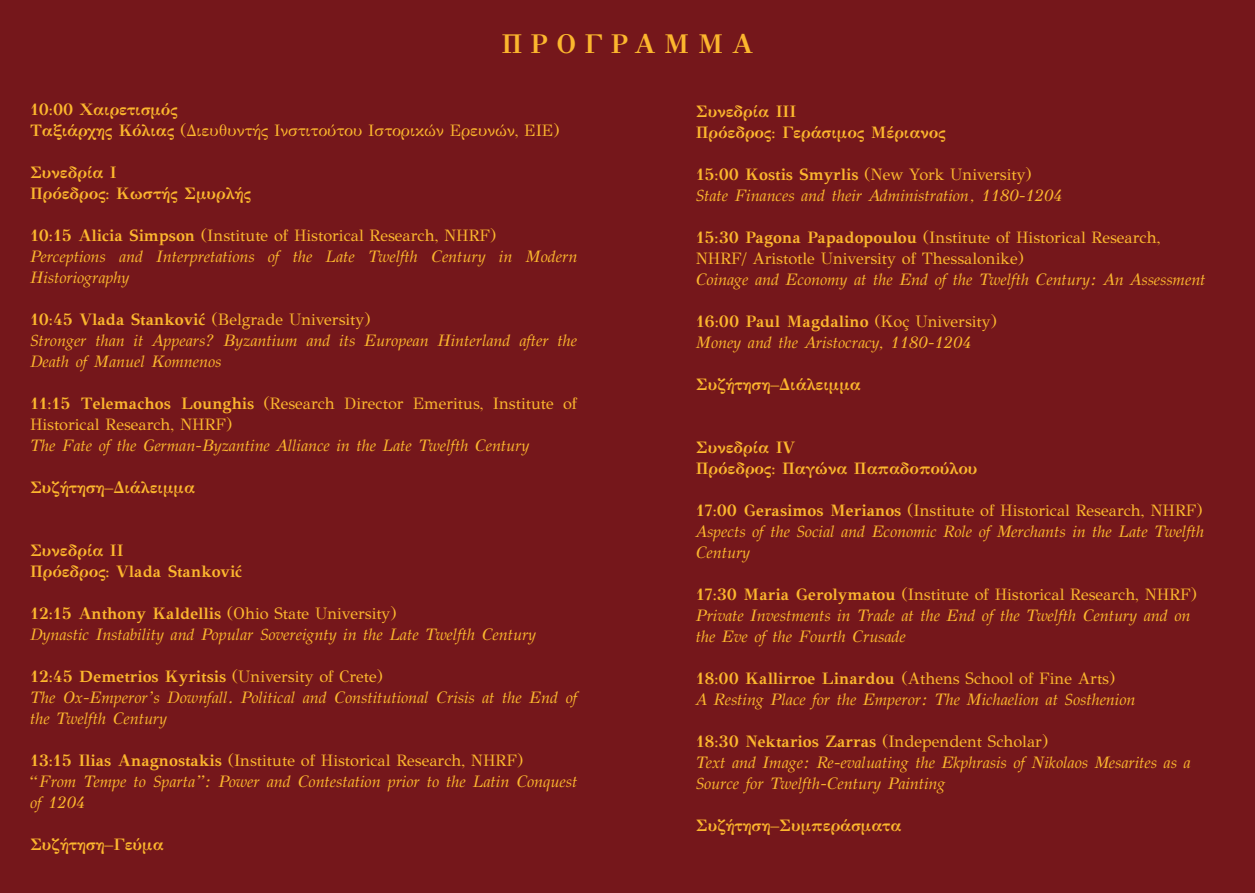
<style>
.page{position:relative;width:1255px;height:893px;background:#fff}
.page>*{position:absolute;margin:0;border:0;box-sizing:border-box;transform-origin:0 0}
.t1{font:700 27px "GFS Didot";letter-spacing:.3em;color:#fcb72e}
.t2{font:italic 16.5px/21px "GFS Didot";color:#fcb72e}
.t3{font:16.5px/21px "GFS Didot";color:#fcb72e}
.t4{font:700 16.5px "GFS Didot";color:#fcb72e}
.s1{font-weight:700}
.s2{font-weight:400}
</style>
<div class="page">
<div style="left:665px;top:0;width:589px;height:893px;background:#75171b"></div>
<div style="left:0;top:0;width:596px;height:893px;background:#75171b"></div>
<div style="left:596px;top:0;width:69px;height:893px;background:#75171b"></div>
<p class="t1" style="left:501px;top:22px;width:253px">ΠΡΟΓΡΑΜΜΑ</p>
<p class="t4" style="left:30px;top:96px;width:149px">10:00 Χαιρετισμός</p>
<p class="t3" style="left:30px;top:119px;width:531px"><span class="s1">Ταξιάρχης Κόλιας</span> (Διευθυντής Ινστιτούτου Ιστορικών Ερευνών, ΕΙΕ)</p>
<p class="t4" style="left:30px;top:159px;width:88px">Συνεδρία I</p>
<p class="t4" style="left:30px;top:180px;width:222px">Πρόεδρος: Κωστής Σμυρλής</p>
<p class="t3" style="left:30px;top:224px;width:468px"><span class="s1">10:15 Alicia Simpson</span> (Institute of Historical Research, NHRF)</p>
<p class="t2" style="left:30px;top:244px;width:548px">Perceptions and Interpretations of the Late Twelfth Century in Modern<br>Historiography</p>
<p class="t3" style="left:30px;top:308px;width:342px"><span class="s1">10:45 Vlada Stanković</span> (Belgrade University)</p>
<p class="t2" style="left:30px;top:328px;width:548px">Stronger than it Appears? Byzantium and its European Hinterland after the<br>Death of Manuel Komnenos</p>
<p class="t3" style="left:30px;top:392px;width:548px"><span class="s1">11:15 Τelemachos Lounghis</span> (Research Director Emeritus, Institute of<br>Historical Research, NHRF)</p>
<p class="t2" style="left:30px;top:433px;width:501px">The Fate of the German-Byzantine Alliance in the Late Twelfth Century</p>
<p class="t4" style="left:30px;top:474px;width:166px">Συζήτηση–Διάλειμμα</p>
<p class="t4" style="left:30px;top:537px;width:95px">Συνεδρία II</p>
<p class="t4" style="left:30px;top:558px;width:214px">Πρόεδρος: Vlada Stanković</p>
<p class="t4" style="left:30px;top:600px;width:368px">12:15 Anthony Kaldellis <span class="s2">(Οhio State University)</span></p>
<p class="t2" style="left:30px;top:622px;width:507px">Dynastic Instability and Popular Sovereignty in the Late Twelfth Century</p>
<p class="t4" style="left:30px;top:663px;width:354px">12:45 Demetrios Kyritsis <span class="s2">(University of Crete)</span></p>
<p class="t2" style="left:30px;top:685px;width:548px">The Ox-Emperor’s Downfall. Political and Constitutional Crisis at the End of the Twelfth Century</p>
<p class="t3" style="left:30px;top:749px;width:495px"><span class="s1">13:15 Ilias Anagnostakis</span> (Ιnstitute of Historical Research, NHRF)</p>
<p class="t2" style="left:30px;top:769px;width:549px">“From Tempe to Sparta”: Power and Contestation prior to the Latin Conquest of 1204</p>
<p class="t4" style="left:30px;top:831px;width:135px">Συζήτηση–Γεύμα</p>
<p class="t4" style="left:695px;top:98px;width:102px">Συνεδρία III</p>
<p class="t4" style="left:695px;top:119px;width:251px">Πρόεδρος: Γεράσιμος Μέριανος</p>
<p class="t3" style="left:695px;top:162px;width:337px"><span class="s1">15:00 Kostis Smyrlis</span> (New York University)</p>
<p class="t2" style="left:695px;top:183px;width:368px">State Finances and their Administration, 1180-1204</p>
<p class="t3" style="left:695px;top:225px;width:466px"><span class="s1">15:30 Pagona Papadopoulou</span> (Institute of Historical Research,</p>
<p class="t3" style="left:695px;top:246px;width:330px">NHRF/ Aristotle University of Thessalonike)</p>
<p class="t2" style="left:695px;top:267px;width:511px">Coinage and Economy at the End of the Twelfth Century: An Assessment</p>
<p class="t4" style="left:695px;top:308px;width:303px">16:00 Paul Magdalino <span class="s2">(Koç University)</span></p>
<p class="t2" style="left:695px;top:330px;width:277px">Money and the Aristocracy, 1180-1204</p>
<p class="t4" style="left:695px;top:371px;width:166px">Συζήτηση–Διάλειμμα</p>
<p class="t4" style="left:695px;top:434px;width:101px">Συνεδρία IV</p>
<p class="t4" style="left:695px;top:455px;width:283px">Πρόεδρος: Παγώνα Παπαδοπούλου</p>
<p class="t3" style="left:695px;top:498px;width:508px"><span class="s1">17:00 Gerasimos Merianos</span> (Institute of Historical Research, NHRF)</p>
<p class="t2" style="left:695px;top:519px;width:510px">Aspects of the Social and Economic Role of Merchants in the Late Twelfth</p>
<p class="t2" style="left:695px;top:540px;width:56px">Century</p>
<p class="t3" style="left:695px;top:582px;width:503px"><span class="s1">17:30 Maria Gerolymatou</span> (Institute of Historical Research, NHRF)</p>
<p class="t2" style="left:695px;top:603px;width:496px">Private Investments in Trade at the End of the Twelfth Century and on</p>
<p class="t2" style="left:695px;top:624px;width:211px">the Eve of the Fourth Crusade</p>
<p class="t3" style="left:695px;top:666px;width:421px"><span class="s1">18:00 Kallirroe Linardou</span> (Athens School of Fine Arts)</p>
<p class="t2" style="left:695px;top:687px;width:441px">A Resting Place for the Emperor: The Michaelion at Sosthenion</p>
<p class="t4" style="left:695px;top:728px;width:354px">18:30 Nektarios Zarras <span class="s2">(Independent Scholar)</span></p>
<p class="t2" style="left:695px;top:750px;width:496px">Text and Image: Re-evaluating the Ekphrasis of Nikolaos Mesarites as a</p>
<p class="t2" style="left:695px;top:771px;width:251px">Source for Twelfth-Century Painting</p>
<p class="t4" style="left:695px;top:812px;width:207px">Συζήτηση–Συμπεράσματα</p>
</div>
